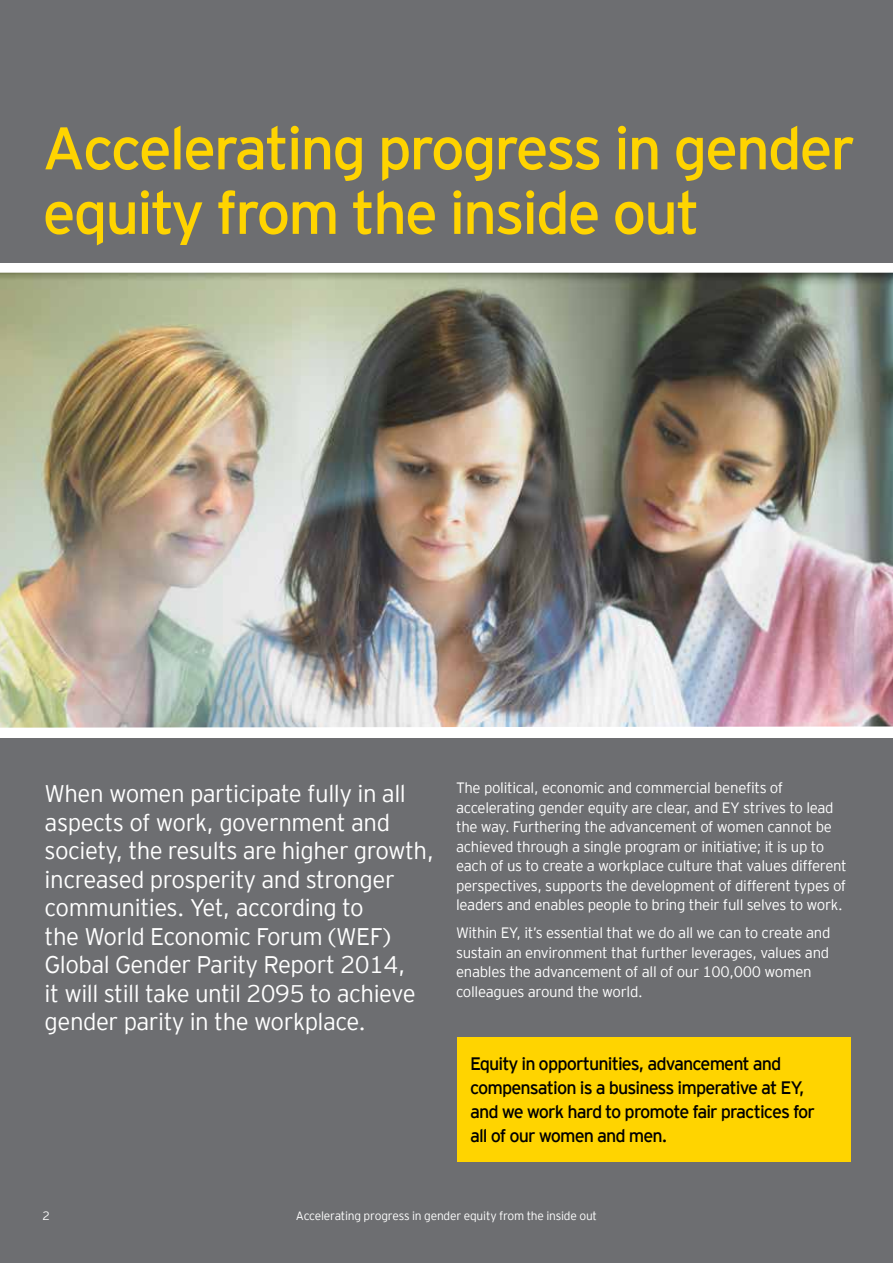
<style>
.page{position:relative;width:893px;height:1263px;background:#fff}
.page>*{position:absolute;margin:0;border:0;box-sizing:border-box;transform-origin:0 0}
.t1{font:60px/64.5px "EY Interstate";letter-spacing:-.04em;color:#ffd400}
.t2{font:300 24px/28.5px "EY Interstate";letter-spacing:-.02em;color:#fff}
.t3{font:18px/24px "EY Interstate";letter-spacing:-.05em;color:#000}
.t4{font:300 15px/19.5px "EY Interstate";letter-spacing:-.02em;color:#fff}
.t5{font:300 12px "EY Interstate";letter-spacing:-.015em;color:#fff}
</style>
<div class="page">
<div style="left:0;top:0;width:893px;height:262px;background:#6d6e71"></div>
<img style="left:0;top:273px;width:893px;height:455px">
<div style="left:0;top:738px;width:893px;height:525px;background:#6d6e71"></div>
<div style="left:456px;top:1037px;width:394px;height:124px;background:#ffd400"></div>
<h1 class="t1" style="left:43px;top:112px;width:814px">Accelerating progress in gender equity from the inside out</h1>
<p class="t2" style="left:45px;top:778px;width:391px">When women participate fully in all aspects of work, government and society, the results are higher growth, increased prosperity and stronger communities. Yet, according to<br>the World Economic Forum (WEF)<br>Global Gender Parity Report 2014,<br>it will still take until 2095 to achieve gender parity in the workplace.</p>
<p class="t4" style="left:456px;top:777px;width:392px">The political, economic and commercial benefits of accelerating gender equity are clear, and EY strives to lead the way. Furthering the advancement of women cannot be achieved through a single program or initiative; it is up to each of us to create a workplace culture that values different perspectives, supports the development of different types of leaders and enables people to bring their full selves to work.</p>
<p class="t4" style="left:456px;top:922px;width:376px">Within EY, it’s essential that we do all we can to create and sustain an environment that further leverages, values and enables the advancement of all of our 100,000 women colleagues around the world.</p>
<p class="t3" style="left:470px;top:1050px;width:347px">Equity in opportunities, advancement and compensation is a business imperative at EY, and we work hard to promote fair practices for all of our women and men.</p>
<p class="t5" style="left:43px;top:1207px;width:9px">2</p>
<p class="t5" style="left:296px;top:1207px;width:303px">Accelerating progress in gender equity from the inside out</p>
</div>
